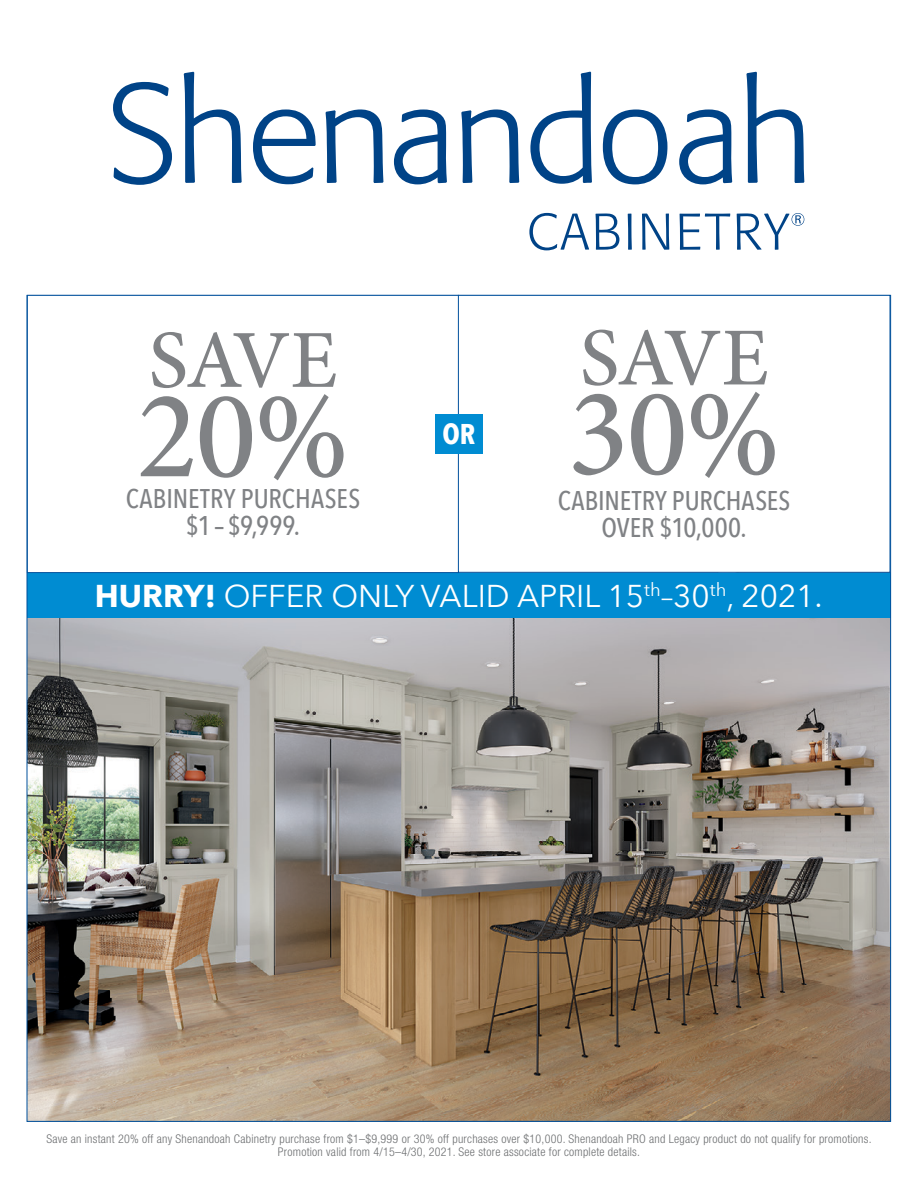
<style>
.page{position:relative;width:918px;height:1188px;background:#fff}
.page>*{position:absolute;margin:0;border:0;box-sizing:border-box;transform-origin:0 0}
.t1{font:500 126px "Minion Pro";color:#808285}
.t2{font:500 82.5px "Minion Pro";letter-spacing:-.03em;color:#808285}
.t3{font:31.5px "Avenir Next";color:#fff}
.t4{font:700 28.5px "Avenir Next Condensed";color:#fff}
.t5{font:500 27px "Avenir Next Condensed";color:#808285}
.t6{font:300 condensed 12px/12.8px "Helvetica Neue LT Std";letter-spacing:.02em;color:#6d6f71;text-align:center}
.s1{font-weight:700}
</style>
<div class="page">
<img style="left:29px;top:618px;width:860px;height:502px">
<svg style="left:113px;top:72px;width:691px;height:113px"></svg>
<svg style="left:529px;top:213px;width:275px;height:37px"></svg>
<div style="left:27px;top:573px;width:864px;height:45px;background:#008cd2"></div>
<div style="left:27px;top:295px;width:432px;height:278px;border:1px solid #00509c"></div>
<div style="left:458px;top:295px;width:432px;height:278px;border:1px solid #00509c"></div>
<div style="left:435px;top:414px;width:48px;height:40px;background:#008cd2"></div>
<h2 class="t2" style="left:149px;top:305px;width:190px">SAVE</h2>
<h1 class="t1" style="left:137px;top:351px;width:214px">20%</h1>
<h3 class="t5" style="left:186px;top:509px;width:116px">$1 – $9,999.</h3>
<h3 class="t5" style="left:126px;top:482px;width:236px">CABINETRY PURCHASES</h3>
<h3 class="t4" style="left:443px;top:416px;width:34px">OR</h3>
<h2 class="t2" style="left:580px;top:302px;width:190px">SAVE</h2>
<h1 class="t1" style="left:568px;top:348px;width:214px">30%</h1>
<h3 class="t5" style="left:602px;top:511px;width:147px">OVER $10,000.</h3>
<h3 class="t5" style="left:558px;top:484px;width:234px">CABINETRY PURCHASES</h3>
<h3 class="t3" style="left:95px;top:569px;width:729px"><span class="s1">HURRY!</span> OFFER ONLY VALID APRIL 15<sup>th</sup>–30<sup>th</sup>, 2021.</h3>
<p class="t6" style="left:46px;top:1133px;width:827px">Save an instant 20% off any Shenandoah Cabinetry purchase from $1–$9,999 or 30% off purchases over $10,000. Shenandoah PRO and Legacy product do not qualify for promotions.<br>Promotion valid from 4/15–4/30, 2021. See store associate for complete details.</p>
</div>
